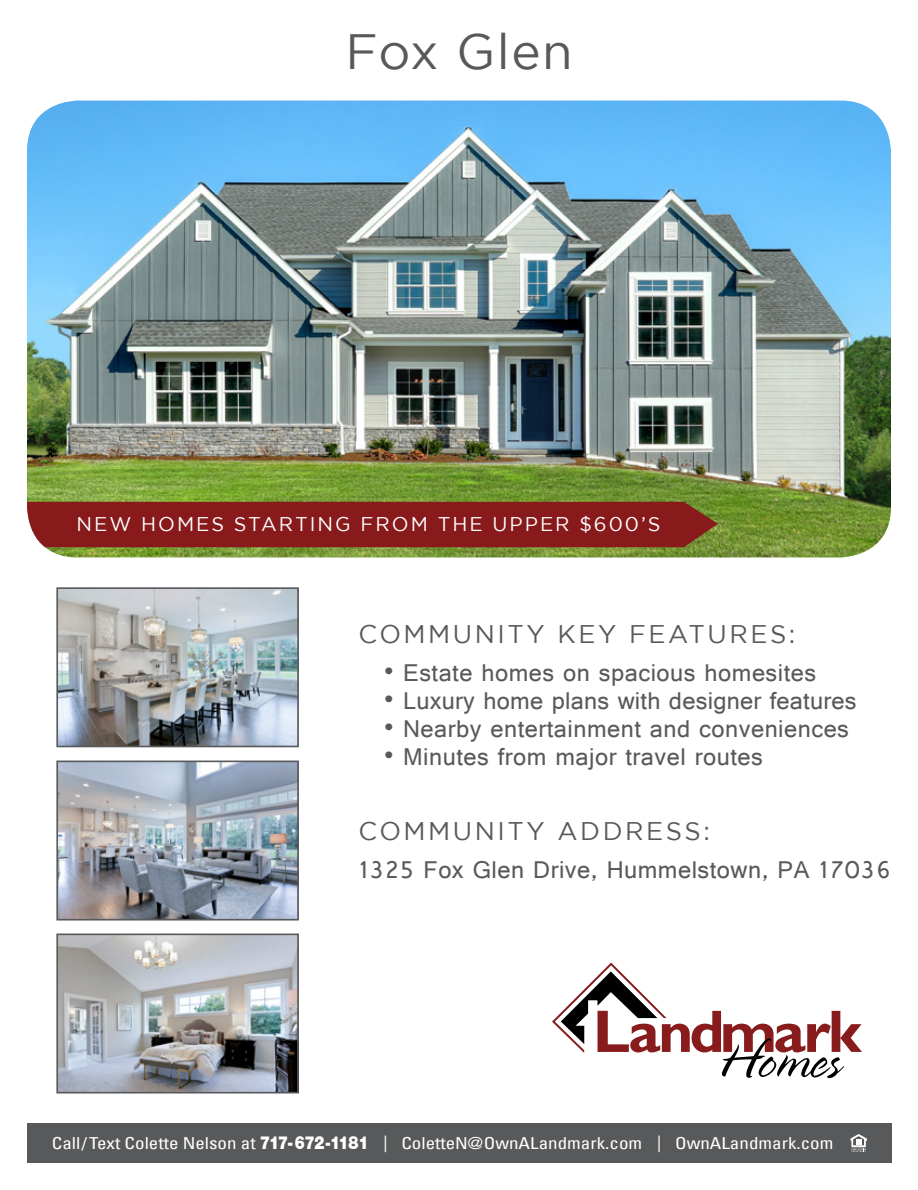
<style>
.page{position:relative;width:918px;height:1190px;background:#fff}
.page>*{position:absolute;margin:0;border:0;box-sizing:border-box;transform-origin:0 0}
.t1{font:49.5px "Gotham";letter-spacing:.03em;color:#58595b}
.t2{font:25.5px "Gautami";letter-spacing:.02em;color:#58595b}
.t3{font:25.5px "Gotham";letter-spacing:.1em;color:#58595b}
.t4{font:19.8px "Gotham";letter-spacing:.1em;color:#fff}
.t5{font:condensed 16.5px "Univers";color:#fff;scale:1.15 1}
.s1{font-family:"Nimbus San Nov D Blac";font-stretch:normal;font-size:19.05px}
</style>
<div class="page">
<img style="left:59px;top:590px;width:237px;height:154px">
<div style="left:56px;top:587px;width:243px;height:160px;border:2px solid #58595b"></div>
<img style="left:27px;top:100px;width:864px;height:457px">
<img style="left:59px;top:763px;width:237px;height:154px">
<div style="left:56px;top:760px;width:243px;height:160px;border:2px solid #58595b"></div>
<img style="left:59px;top:936px;width:237px;height:154px">
<div style="left:56px;top:933px;width:243px;height:160px;border:2px solid #58595b"></div>
<div style="left:27px;top:1123px;width:864px;height:39px;background:#58595b"></div>
<svg style="left:850px;top:1134px;width:17px;height:17px"></svg>
<svg style="left:552px;top:962px;width:310px;height:116px"></svg>
<div style="left:27px;top:502px;width:691px;height:45px;background:#891a1c"></div>
<h1 class="t1" style="left:345px;top:24px;width:229px">Fox Glen</h1>
<p class="t4" style="left:77px;top:513px;width:585px">NEW HOMES STARTING FROM THE UPPER $600’S</p>
<p class="t3" style="left:358px;top:620px;width:438px">COMMUNITY KEY FEATURES:</p>
<p class="t2" style="left:384px;top:657px;width:434px">• Estate homes on spacious homesites</p>
<p class="t2" style="left:384px;top:685px;width:474px">• Luxury home plans with designer features</p>
<p class="t2" style="left:384px;top:713px;width:467px">• Nearby entertainment and conveniences</p>
<p class="t2" style="left:384px;top:741px;width:380px">• Minutes from major travel routes</p>
<p class="t3" style="left:358px;top:817px;width:353px">COMMUNITY ADDRESS:</p>
<p class="t2" style="left:358px;top:854px;width:533px">1325 Fox Glen Drive, Hummelstown, PA 17036</p>
<p class="t5" style="left:52px;top:1132px;width:681px">Call/Text Colette Nelson at <span class="s1">717- 672-1181</span> | ColetteN@OwnALandmark.com | OwnALandmark.com</p>
</div>
